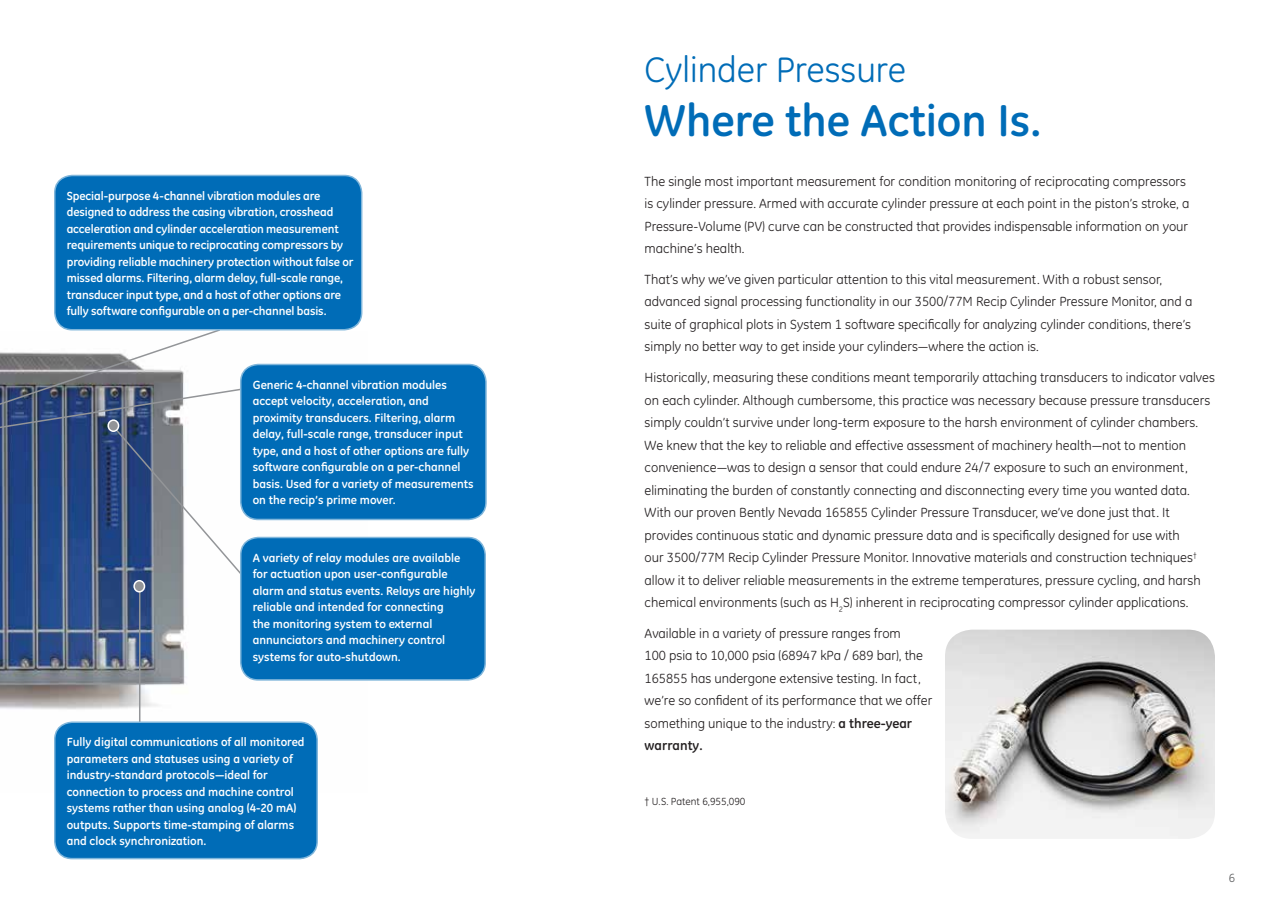
<style>
.page{position:relative;width:1269px;height:918px;background:#fff}
.page>*{position:absolute;margin:0;border:0;box-sizing:border-box;transform-origin:0 0}
.t1{font:700 45px "GE Inspira";color:#006cb7}
.t2{font:36px "GE Inspira";color:#006cb7}
.t3{font:13.5px/22.5px "GE Inspira";color:#231f20}
.t4{font:700 12px/16.5px "GE Inspira";color:#fff}
.t5{font:12px "GE Inspira";color:#58595b}
.t6{font:10.5px "GE Inspira";color:#231f20}
.s1{font-weight:700}
</style>
<div class="page">
<img style="left:0;top:363px;width:367px;height:372px">
<hr style="left:139px;top:586px;width:1px;height:143px;background:#939598">
<svg style="left:0;top:328px;width:253px;height:259px"></svg>
<img style="left:945px;top:630px;width:270px;height:209px">
<div style="left:55px;top:176px;width:307px;height:154px;background:#006cb7;border-radius:18px"></div>
<div style="left:54px;top:175px;width:308px;height:155px;border:2px solid #80b6db;border-radius:18px"></div>
<div style="left:55px;top:722px;width:262px;height:137px;background:#006cb7;border-radius:18px"></div>
<div style="left:54px;top:722px;width:264px;height:137px;border:2px solid #80b6db;border-radius:18px"></div>
<div style="left:241px;top:364px;width:245px;height:155px;background:#006cb7;border-radius:18px"></div>
<div style="left:240px;top:364px;width:247px;height:156px;border:2px solid #80b6db;border-radius:18px"></div>
<div style="left:241px;top:538px;width:244px;height:142px;background:#006cb7;border-radius:18px"></div>
<div style="left:240px;top:537px;width:246px;height:144px;border:2px solid #80b6db;border-radius:18px"></div>
<div style="left:134px;top:581px;width:11px;height:11px;background:#939598;border-radius:50%"></div>
<div style="left:133px;top:580px;width:12px;height:13px;border:2px solid #fff;border-radius:50%"></div>
<div style="left:108px;top:420px;width:11px;height:11px;background:#939598;border-radius:50%"></div>
<div style="left:107px;top:419px;width:12px;height:13px;border:2px solid #fff;border-radius:50%"></div>
<p class="t4" style="left:67px;top:187px;width:288px">Special-purpose 4-channel vibration modules are designed to address the casing vibration, crosshead acceleration and cylinder acceleration measurement requirements unique to reciprocating compressors by providing reliable machinery protection without false or missed alarms. Filtering, alarm delay, full-scale range, transducer input type, and a host of other options are fully software configurable on a per-channel basis.</p>
<p class="t4" style="left:253px;top:376px;width:222px">Generic 4-channel vibration modules accept velocity, acceleration, and proximity transducers. Filtering, alarm delay, full-scale range, transducer input type, and a host of other options are fully software configurable on a per-channel basis. Used for a variety of measurements on the recip’s prime mover.</p>
<p class="t4" style="left:253px;top:549px;width:224px">A variety of relay modules are available for actuation upon user-configurable alarm and status events. Relays are highly reliable and intended for connecting<br>the monitoring system to external annunciators and machinery control systems for auto-shutdown.</p>
<p class="t4" style="left:67px;top:734px;width:239px">Fully digital communications of all monitored parameters and statuses using a variety of industry-standard protocols—ideal for connection to process and machine control systems rather than using analog (4-20 mA) outputs. Supports time-stamping of alarms and clock synchronization.</p>
<h2 class="t2" style="left:645px;top:49px;width:263px">Cylinder Pressure</h2>
<h1 class="t1" style="left:645px;top:91px;width:398px">Where the Action Is.</h1>
<p class="t3" style="left:645px;top:170px;width:546px">The single most important measurement for condition monitoring of reciprocating compressors is cylinder pressure. Armed with accurate cylinder pressure at each point in the piston’s stroke, a Pressure-Volume (PV) curve can be constructed that provides indispensable information on your machine’s health.</p>
<p class="t3" style="left:645px;top:268px;width:549px">That’s why we’ve given particular attention to this vital measurement. With a robust sensor, advanced signal processing functionality in our 3500/77M Recip Cylinder Pressure Monitor, and a suite of graphical plots in System 1 software specifically for analyzing cylinder conditions, there’s simply no better way to get inside your cylinders—where the action is.</p>
<p class="t3" style="left:645px;top:366px;width:572px">Historically, measuring these conditions meant temporarily attaching transducers to indicator valves on each cylinder. Although cumbersome, this practice was necessary because pressure transducers simply couldn’t survive under long-term exposure to the harsh environment of cylinder chambers.<br>We knew that the key to reliable and effective assessment of machinery health—not to mention convenience—was to design a sensor that could endure 24/7 exposure to such an environment, eliminating the burden of constantly connecting and disconnecting every time you wanted data.<br>With our proven Bently Nevada 165855 Cylinder Pressure Transducer, we’ve done just that. It provides continuous static and dynamic pressure data and is specifically designed for use with<br>our 3500/77M Recip Cylinder Pressure Monitor. Innovative materials and construction techniques<sup>† </sup>allow it to deliver reliable measurements in the extreme temperatures, pressure cycling, and harsh chemical environments (such as H<sub>2</sub>S) inherent in reciprocating compressor cylinder applications.</p>
<p class="t3" style="left:645px;top:622px;width:289px">Available in a variety of pressure ranges from<br>100 psia to 10,000 psia (68947 kPa / 689 bar), the 165855 has undergone extensive testing. In fact, we’re so confident of its performance that we offer something unique to the industry: <span class="s1">a three-year warranty.</span></p>
<p class="t6" style="left:645px;top:796px;width:102px">† U.S. Patent 6,955,090</p>
<p class="t5" style="left:1229px;top:871px;width:8px">6</p>
</div>
